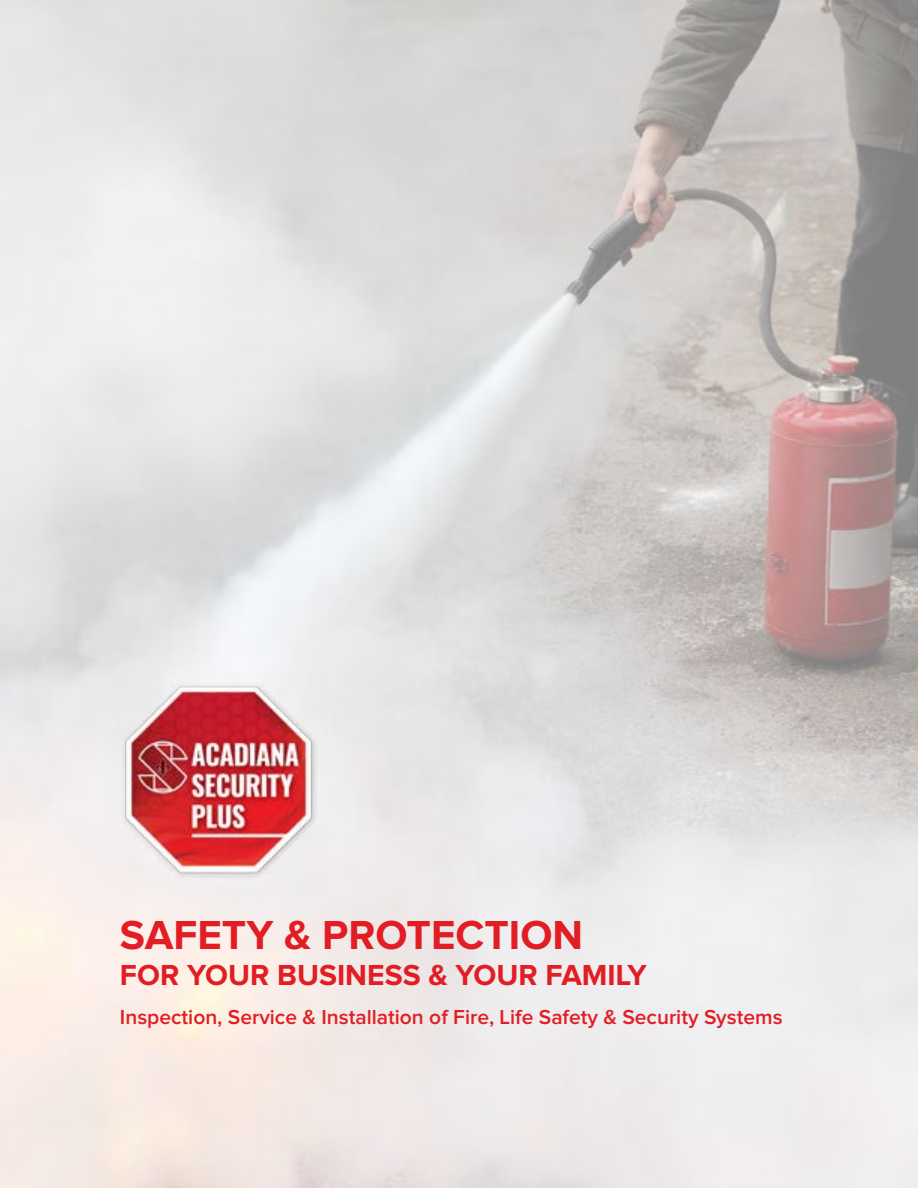
<style>
.page{position:relative;width:918px;height:1188px;background:#fff}
.page>*{position:absolute;margin:0;border:0;box-sizing:border-box;transform-origin:0 0}
.t1{font:700 42px "Proxima Nova";color:#e21d24}
.t2{font:700 30px "Proxima Nova";color:#e21d24}
.t3{font:600 21px "Proxima Nova";color:#e21d24}
</style>
<div class="page">
<img style="left:0;top:0;width:918px;height:1188px">
<img style="left:109px;top:672px;width:218px;height:218px">
<h1 class="t1" style="left:120px;top:916px;width:465px">SAFETY &amp; PROTECTION</h1>
<h2 class="t2" style="left:120px;top:961px;width:528px">FOR YOUR BUSINESS &amp; YOUR FAMILY</h2>
<p class="t3" style="left:120px;top:1007px;width:664px">Inspection, Service &amp; Installation of Fire, Life Safety &amp; Security Systems</p>
</div>
